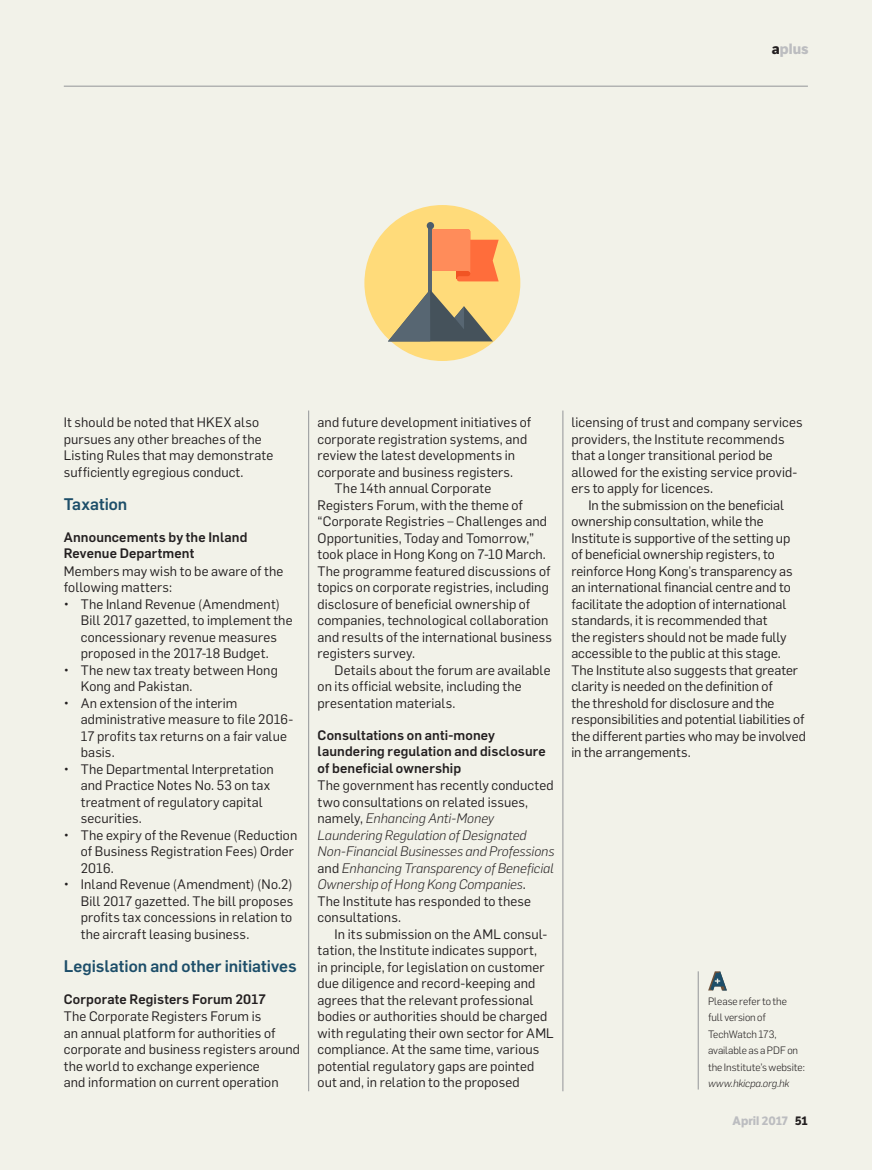
<style>
.page{position:relative;width:872px;height:1170px;background:#fff}
.page>*{position:absolute;margin:0;border:0;box-sizing:border-box;transform-origin:0 0}
.Source_-_Copy_indent{font:500 16.5px "Flama";letter-spacing:.005em;color:#1d4e69}
.t1{font:700 14.55px "LFT Etica";color:#bcbdc0}
.Source_-_Copy_indent-2{font:13.5px/16.5px "Flama";letter-spacing:.01em;color:#231f20}
.Source_-_Copy_indent-3{font:italic 300 13.5px/16.5px "Flama";letter-spacing:.005em;color:#231f20}
.Source_-_Copy_indent-4{font:500 13.5px/16.5px "Flama";letter-spacing:.01em;color:#231f20}
.t2{font:700 12px "LFT Etica";color:#bcbdc0}
.QA_-_subhead{font:300 10.5px/16.5px "Flama";letter-spacing:-.005em;color:#231f20}
.s1{color:#231f20}
.s2{font-weight:400;font-style:normal}
.s3{font-weight:300}
.s4{font-style:italic}
</style>
<div class="page">
<div style="left:0;top:0;width:872px;height:1169px;background:#f2f2e9"></div>
<svg style="left:708px;top:971px;width:19px;height:19px"></svg>
<hr style="left:698px;top:971px;width:1px;height:118px;background:#939598">
<hr style="left:308px;top:410px;width:1px;height:681px;background:#939598">
<hr style="left:562px;top:410px;width:1px;height:681px;background:#939598">
<div style="left:364px;top:205px;width:156px;height:156px;background:#ffdb7a;border-radius:50%"></div>
<svg style="left:432px;top:229px;width:66px;height:52px"></svg>
<hr style="left:429px;top:228px;width:3px;height:72px;background:#576672">
<div style="left:427px;top:222px;width:7px;height:7px;background:#4c5d6c;border-radius:50%"></div>
<svg style="left:388px;top:289px;width:105px;height:52px"></svg>
<hr style="left:64px;top:86px;width:744px;height:1px;background:#939598">
<p class="t1" style="left:772px;top:40px;width:38px"><span class="s1">a</span>plus</p>
<p class="Source_-_Copy_indent-2" style="left:64px;top:413px;width:211px">It should be noted that HKEX also pursues any other breaches of the Listing Rules that may demonstrate sufficiently egregious conduct.</p>
<p class="Source_-_Copy_indent" style="left:64px;top:492px;width:65px">Taxation</p>
<p class="Source_-_Copy_indent-4" style="left:64px;top:527px;width:185px">Announcements by the Inland<br>Revenue Department</p>
<p class="Source_-_Copy_indent-2" style="left:64px;top:561px;width:221px">Members may wish to be aware of the following matters:</p>
<p class="Source_-_Copy_indent-2" style="left:81px;top:594px;width:213px;text-indent:-17px">• The Inland Revenue (Amendment)<br>Bill 2017 gazetted, to implement the concessionary revenue measures proposed in the 2017-18 Budget.</p>
<p class="Source_-_Copy_indent-2" style="left:81px;top:660px;width:199px;text-indent:-17px">• The new tax treaty between Hong<br>Kong and Pakistan.</p>
<p class="Source_-_Copy_indent-2" style="left:81px;top:693px;width:214px;text-indent:-17px">• An extension of the interim administrative measure to file 2016-<br>17 profits tax returns on a fair value basis.</p>
<p class="Source_-_Copy_indent-2" style="left:81px;top:759px;width:194px;text-indent:-17px">• The Departmental Interpretation and Practice Notes No. 53 on tax treatment of regulatory capital securities.</p>
<p class="Source_-_Copy_indent-2" style="left:81px;top:825px;width:218px;text-indent:-17px">• The expiry of the Revenue (Reduction of Business Registration Fees) Order<br>2016.</p>
<p class="Source_-_Copy_indent-2" style="left:81px;top:875px;width:214px;text-align:justify;text-indent:-17px">• Inland Revenue (Amendment) (No.2)<br>Bill 2017 gazetted. The bill proposes profits tax concessions in relation to the aircraft leasing business.</p>
<p class="Source_-_Copy_indent" style="left:64px;top:954px;width:234px">Legislation and other initiatives</p>
<p class="Source_-_Copy_indent-4" style="left:64px;top:989px;width:204px">Corporate Registers Forum 2017</p>
<p class="Source_-_Copy_indent-2" style="left:64px;top:1007px;width:238px">The Corporate Registers Forum is<br>an annual platform for authorities of corporate and business registers around the world to exchange experience<br>and information on current operation</p>
<p class="Source_-_Copy_indent-2" style="left:317px;top:413px;width:215px">and future development initiatives of corporate registration systems, and review the latest developments in corporate and business registers.</p>
<p class="Source_-_Copy_indent-2" style="left:317px;top:479px;width:236px;text-indent:17px">The 14th annual Corporate<br>Registers Forum, with the theme of “Corporate Registries – Challenges and Opportunities, Today and Tomorrow,” took place in Hong Kong on 7-10 March.<br>The programme featured discussions of topics on corporate registries, including disclosure of beneficial ownership of companies, technological collaboration and results of the international business registers survey.</p>
<p class="Source_-_Copy_indent-2" style="left:317px;top:660px;width:234px;text-indent:17px">Details about the forum are available on its official website, including the presentation materials.</p>
<p class="Source_-_Copy_indent-4" style="left:317px;top:725px;width:230px">Consultations on anti-money laundering regulation and disclosure of beneficial ownership</p>
<p class="Source_-_Copy_indent-3" style="left:317px;top:776px;width:238px"><span class="s2">The government has recently conducted two consultations on related issues, namely,</span> Enhancing Anti-Money Laundering Regulation of Designated Non-Financial Businesses and Professions <span class="s2">and</span> Enhancing Transparency of Beneficial Ownership of Hong Kong Companies<span class="s2">.<br>The Institute has responded to these consultations.</span></p>
<p class="Source_-_Copy_indent-2" style="left:317px;top:924px;width:238px;text-indent:17px">In its submission on the AML consul&shy;tation, the Institute indicates support,<br>in principle, for legislation on customer due diligence and record-keeping and agrees that the relevant professional bodies or authorities should be charged with regulating their own sector for AML compliance. At the same time, various potential regulatory gaps are pointed out and, in relation to the proposed</p>
<p class="Source_-_Copy_indent-2" style="left:571px;top:413px;width:233px">licensing of trust and company services providers, the Institute recommends that a longer transitional period be allowed for the existing service provid&shy;ers to apply for licences.</p>
<p class="Source_-_Copy_indent-2" style="left:571px;top:495px;width:236px;text-indent:17px">In the submission on the beneficial ownership consultation, while the Institute is supportive of the setting up<br>of beneficial ownership registers, to reinforce Hong Kong<span class="s3">’</span>s transparency as an international financial centre and to facilitate the adoption of international standards, it is recommended that<br>the registers should not be made fully accessible to the public at this stage.<br>The Institute also suggests that greater clarity is needed on the definition of<br>the threshold for disclosure and the responsibilities and potential liabilities of the different parties who may be involved in the arrangements.</p>
<p class="QA_-_subhead" style="left:708px;top:992px;width:98px">Please refer to the<br>full version of<br>TechWatch 173, available as a PDF on the Institute’s website: <span class="s4">www.hkicpa.org.hk</span></p>
<p class="t2" style="left:732px;top:1113px;width:77px">April 2017 <span class="s1">51</span></p>
</div>
